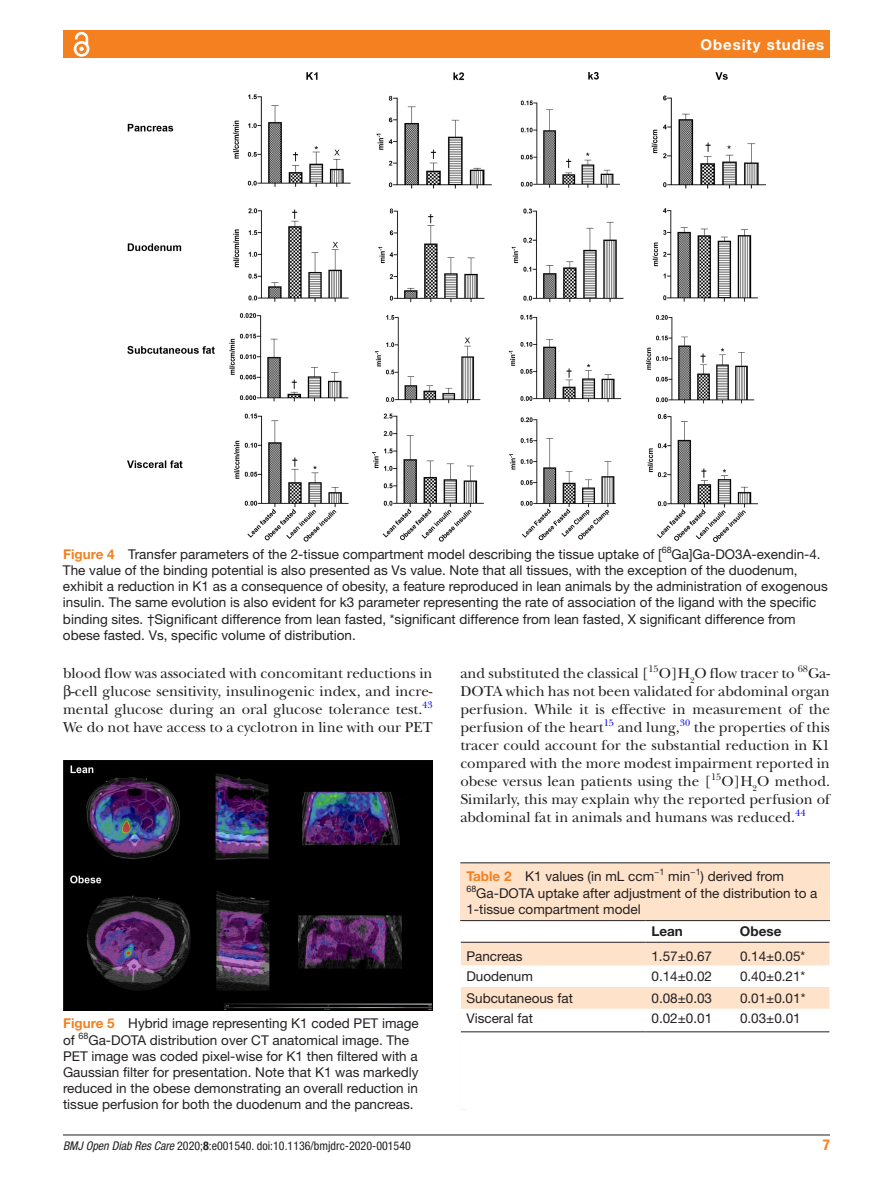
<style>
.page{position:relative;width:893px;height:1191px;background:#fff}
.page>*{position:absolute;margin:0;border:0;box-sizing:border-box;transform-origin:0 0}
.t1{font:15px/18px "New Baskerville";color:#231f20;text-align:justify}
.t2{font:700 15px "Helvetica Neue LT Std";letter-spacing:.065em;color:#fff}
.t3{font:700 condensed 15px "Helvetica Neue LT Std";color:#f58020}
.t4{font:13.5px/16.2px "Helvetica Neue LT Std";color:#231f20}
.t5{font:700 13.5px "Helvetica Neue LT Std";color:#231f20}
.t6{font:condensed 12px "Helvetica Neue LT Std";color:#231f20}
.t7{font:9.9px "New Baskerville";color:#00f}
.t8{font:9.9px "New Baskerville";color:#231f20}
.t9{font:9px "Helvetica Neue LT Std";color:#231f20}
.s1{font-weight:700;color:#f58020}
.s2{font-style:italic}
.s3{font-weight:700}
</style>
<div class="page">
<hr style="left:63px;top:1134px;width:767px;height:1px;background:#231f20">
<div style="left:63px;top:31px;width:767px;height:27px;background:#f58020"></div>
<svg style="left:73px;top:31px;width:17px;height:26px"></svg>
<img style="left:128px;top:73px;width:637px;height:468px">
<img style="left:63px;top:760px;width:370px;height:250px">
<div style="left:460px;top:863px;width:370px;height:246px;background:#fee2c9"></div>
<hr style="left:460px;top:862px;width:370px;height:1px;background:#231f20">
<svg style="left:461px;top:921px;width:369px;height:188px;fill:#fff"></svg>
<hr style="left:460px;top:920px;width:185px;height:1px;background:#231f20">
<hr style="left:460px;top:942px;width:185px;height:1px;background:#231f20">
<hr style="left:645px;top:920px;width:89px;height:1px;background:#231f20">
<hr style="left:645px;top:942px;width:89px;height:1px;background:#231f20">
<hr style="left:734px;top:920px;width:96px;height:1px;background:#231f20">
<hr style="left:734px;top:942px;width:96px;height:1px;background:#231f20">
<hr style="left:645px;top:1031px;width:89px;height:1px;background:#231f20">
<hr style="left:460px;top:1031px;width:185px;height:1px;background:#231f20">
<hr style="left:734px;top:1031px;width:96px;height:1px;background:#231f20">
<svg style="left:460px;top:921px;width:1px;height:110px"></svg>
<hr style="left:460px;top:1031px;width:1px;height:78px;background:#fff">
<hr style="left:466px;top:1093px;width:364px;height:2px;background:#fff">
<hr style="left:466px;top:1108px;width:364px;height:2px;background:#fff">
<p class="t2" style="left:700px;top:35px;width:125px">Obesity studies</p>
<p class="t4" style="left:63px;top:546px;width:600px"><span class="s1">Figure 4</span> Transfer parameters of the 2-tissue compartment model describing the tissue uptake of [</p>
<p class="t9" style="left:662px;top:544px;width:11px">68</p>
<p class="t4" style="left:63px;top:546px;width:766px;text-indent:609px">Ga]Ga-DO3A-exendin-4.<br>The value of the binding potential is also presented as Vs value. Note that all tissues, with the exception of the duodenum, exhibit a reduction in K1 as a consequence of obesity, a feature reproduced in lean animals by the administration of exogenous insulin. The same evolution is also evident for k3 parameter representing the rate of association of the ligand with the specific binding sites. †Significant difference from lean fasted, *significant difference from lean fasted, X significant difference from obese fasted. Vs, specific volume of distribution.</p>
<p class="t1" style="left:63px;top:664px;width:371px">blood flow was associated with concomitant reductions in</p>
<p class="t1" style="left:71px;top:682px;width:363px">-cell glucose sensitivity, insulinogenic index, and incre-</p>
<p class="t1" style="left:63px;top:700px;width:361px">mental glucose during an oral glucose tolerance test.</p>
<p class="t7" style="left:422px;top:698px;width:12px">43</p>
<p class="t1" style="left:63px;top:718px;width:371px">We do not have access to a cyclotron in line with our PET</p>
<p class="t4" style="left:63px;top:1015px;width:357px"><span class="s1">Figure 5</span> Hybrid image representing K1 coded PET image of</p>
<p class="t9" style="left:78px;top:1030px;width:11px">68</p>
<p class="t4" style="left:63px;top:1031px;width:357px;text-indent:25px">Ga-DOTA distribution over CT anatomical image. The PET image was coded pixel-wise for K1 then filtered with a Gaussian filter for presentation. Note that K1 was markedly reduced in the obese demonstrating an overall reduction in tissue perfusion for both the duodenum and the pancreas.</p>
<p class="t1" style="left:460px;top:664px;width:190px">and substituted the classical [</p>
<p class="t8" style="left:648px;top:662px;width:12px">15</p>
<p class="t1" style="left:659px;top:664px;width:137px">O]H<sub>2</sub>O flow tracer to</p>
<p class="t8" style="left:798px;top:662px;width:12px">68</p>
<p class="t1" style="left:460px;top:664px;width:371px;text-indent:348px">Ga-DOTA which has not been validated for abdominal organ perfusion. While it is effective in measurement of the perfusion of the heart</p>
<p class="t7" style="left:604px;top:716px;width:12px">15</p>
<p class="t1" style="left:618px;top:718px;width:64px">and lung,</p>
<p class="t7" style="left:680px;top:716px;width:12px">30</p>
<p class="t1" style="left:460px;top:718px;width:371px;text-indent:233px">the properties of this tracer could account for the substantial reduction in K1 compared with the more modest impairment reported in obese versus lean patients using the [</p>
<p class="t8" style="left:711px;top:770px;width:12px">15</p>
<p class="t1" style="left:460px;top:772px;width:371px;text-indent:261px">O]H<sub>2</sub>O method.<br>Similarly, this may explain why the reported perfusion of abdominal fat in animals and humans was reduced.</p>
<p class="t7" style="left:795px;top:806px;width:12px">44</p>
<p class="t4" style="left:466px;top:868px;width:189px"><span class="s1">Table 2</span> K1 values (in mL ccm</p>
<p class="t9" style="left:654px;top:866px;width:12px">−1</p>
<p class="t4" style="left:668px;top:868px;width:24px">min</p>
<p class="t9" style="left:690px;top:866px;width:12px">−1</p>
<p class="t4" style="left:701px;top:868px;width:85px">) derived from</p>
<p class="t9" style="left:466px;top:883px;width:11px">68</p>
<p class="t4" style="left:466px;top:884px;width:353px;text-indent:10px">Ga-DOTA uptake after adjustment of the distribution to a<br>1-tissue compartment model</p>
<p class="t5" style="left:651px;top:923px;width:33px">Lean</p>
<p class="t5" style="left:740px;top:923px;width:43px">Obese</p>
<p class="t4" style="left:466px;top:947px;width:58px">Pancreas</p>
<p class="t4" style="left:651px;top:947px;width:62px">1.57±0.67</p>
<p class="t4" style="left:740px;top:947px;width:67px">0.14±0.05*</p>
<p class="t4" style="left:466px;top:968px;width:68px">Duodenum</p>
<p class="t4" style="left:651px;top:968px;width:62px">0.14±0.02</p>
<p class="t4" style="left:740px;top:968px;width:67px">0.40±0.21*</p>
<p class="t4" style="left:466px;top:989px;width:108px">Subcutaneous fat</p>
<p class="t4" style="left:651px;top:989px;width:62px">0.08±0.03</p>
<p class="t4" style="left:740px;top:989px;width:67px">0.01±0.01*</p>
<p class="t4" style="left:466px;top:1009px;width:68px">Visceral fat</p>
<p class="t4" style="left:651px;top:1009px;width:62px">0.02±0.01</p>
<p class="t4" style="left:740px;top:1009px;width:62px">0.03±0.01</p>
<p class="t6" style="left:63px;top:1138px;width:349px"><span class="s2">BMJ Open Diab Res Care</span> 2020;<span class="s3">8</span>:e001540. doi:10.1136/bmjdrc-2020-001540</p>
<p class="t3" style="left:823px;top:1135px;width:9px">7</p>
</div>
